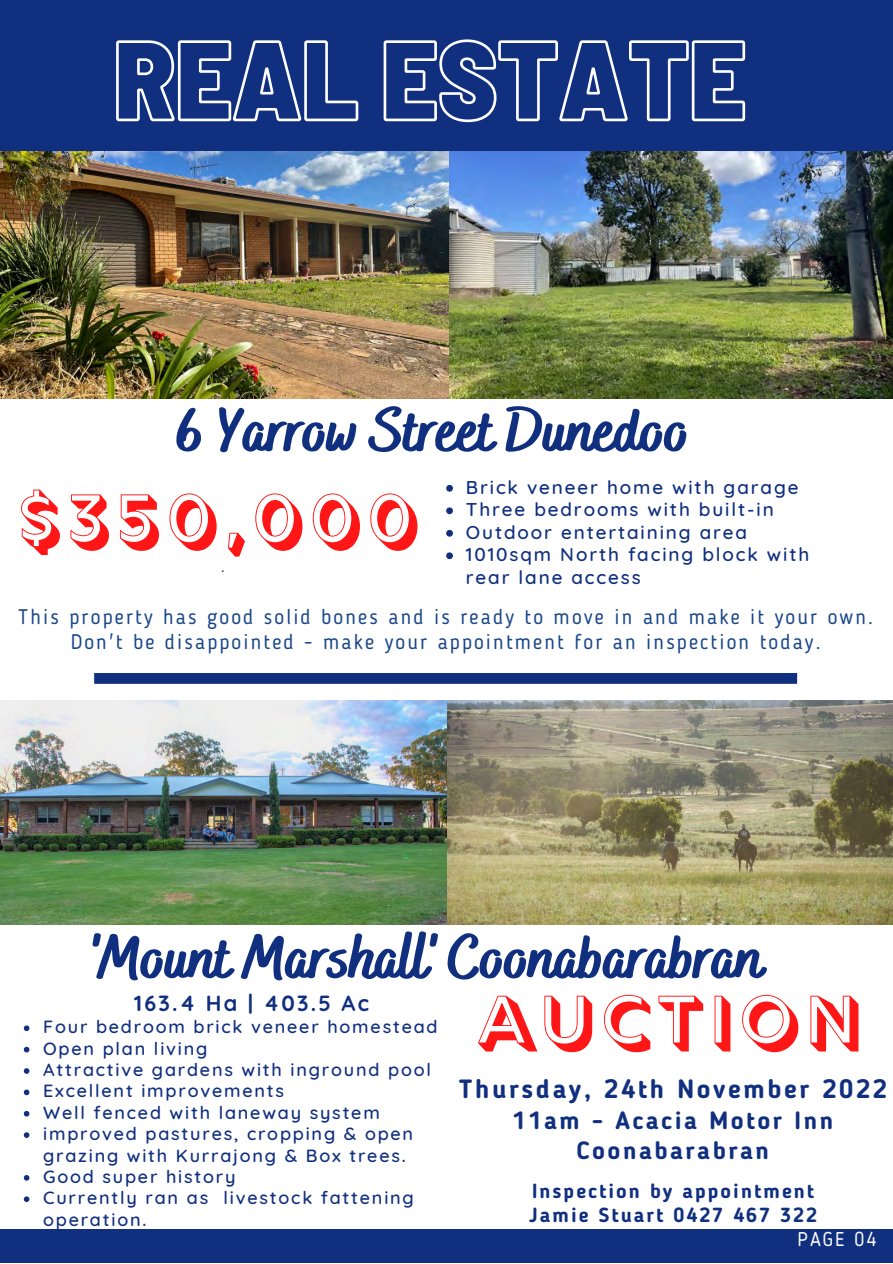
<style>
.page{position:relative;width:893px;height:1264px;background:#fff}
.page>*{position:absolute;margin:0;border:0;box-sizing:border-box;transform-origin:0 0}
.t1{font:74.1px "Rig Medium Fill";letter-spacing:.1em;color:#ff1616}
.t2{font:800 61.2px "Bakerie Smooth";color:#102f7e}
.t3{font:700 26.25px "Blogger Sans";letter-spacing:.1em;color:#102f7e}
.t4{font:700 24.75px/29.5px "Blogger Sans";letter-spacing:.1em;color:#102f7e;text-align:center}
.t5{font:700 21.9px "Quicksand";letter-spacing:.1em;color:#102f7e}
.t6{font:21px/24.8px "Blogger Sans";letter-spacing:.1em;color:#1a4789;text-align:center}
.t7{font:700 20.25px/24.2px "Blogger Sans";letter-spacing:.1em;color:#102f7e}
.t8{font:19.8px "Blogger Sans";letter-spacing:.1em;color:#fafafa}
.t9{font:500 18.9px/22.5px "Quicksand";letter-spacing:.1em;color:#102f7e}
.t10{font:500 18px/21.3px "Quicksand";letter-spacing:.1em;color:#102f7e}
.t11{font:14.25px "Blogger Sans";color:#000}
</style>
<div class="page">
<div style="left:0;top:1228px;width:892px;height:34px;background:#102f7e"></div>
<div style="left:0;top:0;width:892px;height:151px;background:#102f7e"></div>
<img style="left:0;top:152px;width:892px;height:246px">
<svg style="left:116px;top:39px;width:630px;height:84px"></svg>
<svg style="left:446px;top:485px;width:7px;height:6px"></svg>
<svg style="left:446px;top:507px;width:7px;height:7px"></svg>
<svg style="left:446px;top:530px;width:7px;height:6px"></svg>
<svg style="left:446px;top:552px;width:7px;height:7px"></svg>
<div style="left:94px;top:673px;width:703px;height:10px;background:#102f7e"></div>
<img style="left:446px;top:701px;width:446px;height:223px">
<img style="left:0;top:701px;width:446px;height:223px">
<svg style="left:24px;top:1025px;width:5px;height:6px"></svg>
<svg style="left:24px;top:1046px;width:5px;height:6px"></svg>
<svg style="left:24px;top:1068px;width:5px;height:5px"></svg>
<svg style="left:24px;top:1089px;width:5px;height:6px"></svg>
<svg style="left:24px;top:1110px;width:5px;height:6px"></svg>
<svg style="left:24px;top:1132px;width:5px;height:5px"></svg>
<svg style="left:24px;top:1175px;width:5px;height:5px"></svg>
<svg style="left:24px;top:1196px;width:5px;height:5px"></svg>
<h2 class="t2" style="left:177px;top:394px;width:514px">6 Yarrow Street Dunedoo</h2>
<h1 class="t1" style="left:20px;top:478px;width:400px">$350,000</h1>
<p class="t11" style="left:221px;top:563px;width:5px">·</p>
<p class="t6" style="left:18px;top:606px;width:856px">This property has good solid bones and is ready to move in and make it your own.<br>Don't be disappointed - make your appointment for an inspection today.</p>
<p class="t9" style="left:466px;top:475px;width:345px">Brick veneer home with garage<br>Three bedrooms with built-in<br>Outdoor entertaining area<br>1010sqm North facing block with rear lane access</p>
<h2 class="t2" style="left:91px;top:921px;width:673px">'Mount Marshall' Coonabarabran</h2>
<h1 class="t1" style="left:479px;top:979px;width:384px">AUCTION</h1>
<h3 class="t3" style="left:459px;top:1077px;width:429px">Thursday, 24th November 2022</h3>
<h3 class="t4" style="left:512px;top:1108px;width:322px">11am - Acacia Motor Inn<br>Coonabarabran</h3>
<p class="t7" style="left:529px;top:1180px;width:289px">Inspection by appointment<br>Jamie Stuart 0427 467 322</p>
<p class="t5" style="left:134px;top:988px;width:236px">163.4 Ha | 403.5 Ac</p>
<p class="t10" style="left:43px;top:1015px;width:396px">Four bedroom brick veneer homestead<br>Open plan living<br>Attractive gardens with inground pool<br>Excellent improvements<br>Well fenced with laneway system improved pastures, cropping &amp; open grazing with Kurrajong &amp; Box trees.<br>Good super history<br>Currently ran as livestock fattening operation.</p>
<p class="t8" style="left:797px;top:1230px;width:80px">PAGE 04</p>
</div>
